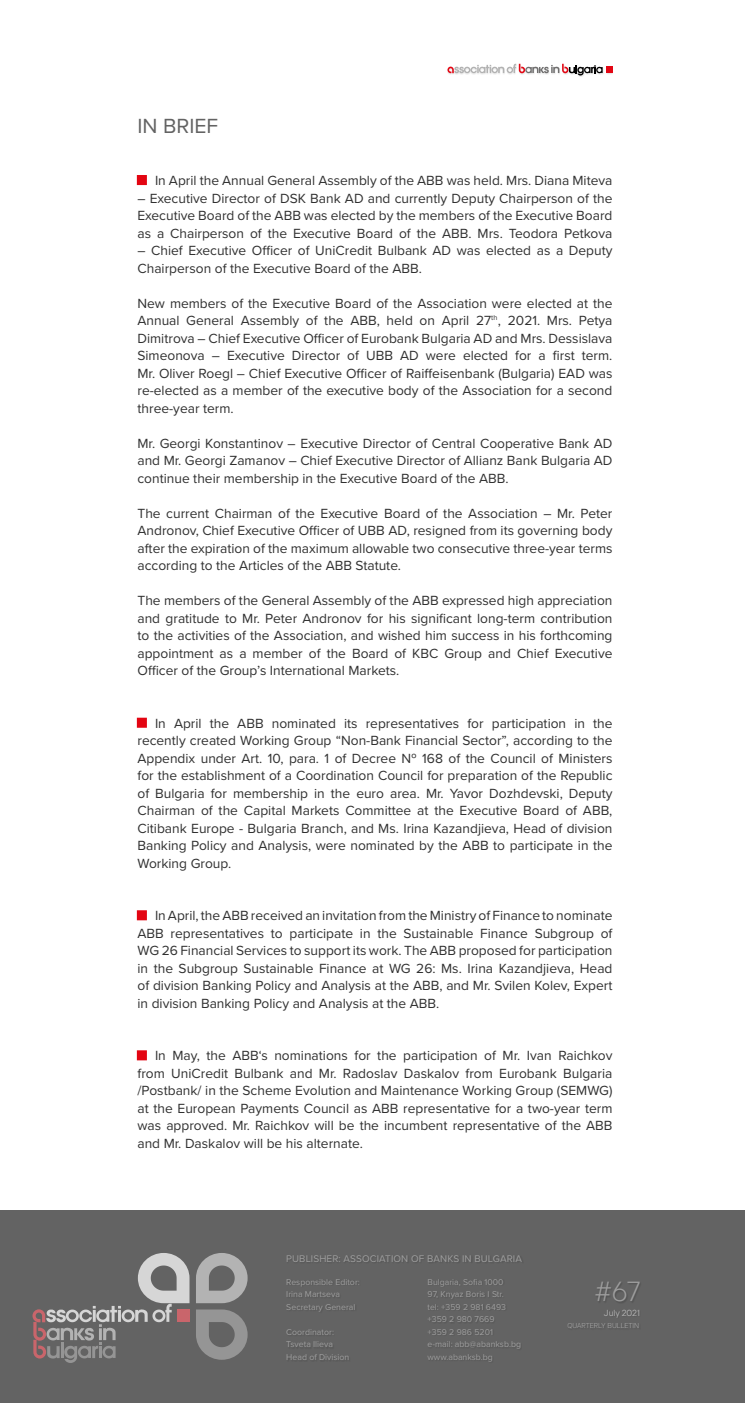
<style>
.page{position:relative;width:745px;height:1403px;background:#fff}
.page>*{position:absolute;margin:0;border:0;box-sizing:border-box;transform-origin:0 0}
.t1{font:300 27.5px "TT Interphases";color:#9e9e9e}
.Title_EN{font:21.25px "Proxima Nova";color:#636363}
.News_BG___P{font:13.75px/17.5px "Proxima Nova";color:#303030;text-align:justify}
.t2{font:10px "Proxima Nova";letter-spacing:.01em;color:#9e9e9e}
.t3{font:8.75px/12.5px "Proxima Nova";color:#9e9e9e}
.t4{font:8.75px "TT Interphases";color:#b2b2b2}
.t5{font:300 7px "TT Interphases";color:#b2b2b2}
.s1{font-size:13.25px;color:#e30512}
</style>
<div class="page">
<svg style="left:448px;top:64px;width:164px;height:11px"></svg>
<div style="left:0;top:1209px;width:745px;height:193px;background:#636363"></div>
<svg style="left:196px;top:1253px;width:52px;height:50px"></svg>
<svg style="left:196px;top:1309px;width:52px;height:50px"></svg>
<svg style="left:32px;top:1253px;width:158px;height:109px"></svg>
<div style="left:604px;top:1309px;width:37px;height:10px;background:#5f5f5f"></div>
<div style="left:567px;top:1323px;width:74px;height:7px;background:#5f5f5f"></div>
<div style="left:287px;top:1254px;width:237px;height:10px;background:#5f5f5f"></div>
<h1 class="Title_EN" style="left:138px;top:110px;width:82px">IN BRIEF</h1>
<p class="News_BG___P" style="left:138px;top:171px;width:476px"><span class="s1">■</span> In April the Annual General Assembly of the ABB was held. Mrs. Diana Miteva</p>
<p class="News_BG___P" style="left:138px;top:189px;width:477px">– Executive Director of DSK Bank AD and currently Deputy Chairperson of the Executive Board of the ABB was elected by the members of the Executive Board as a Chairperson of the Executive Board of the ABB. Mrs. Teodora Petkova</p>
<p class="News_BG___P" style="left:138px;top:241px;width:476px">– Chief Executive Officer of UniCredit Bulbank AD was elected as a Deputy<br>Chairperson of the Executive Board of the ABB.</p>
<p class="News_BG___P" style="left:138px;top:294px;width:477px">New members of the Executive Board of the Association were elected at the Annual General Assembly of the ABB, held on April 27<sup>th</sup>, 2021. Mrs. Petya Dimitrova – Chief Executive Officer of Eurobank Bulgaria AD and Mrs. Dessislava Simeonova – Executive Director of UBB AD were elected for a first term.<br>Mr. Oliver Roegl – Chief Executive Officer of Raiffeisenbank (Bulgaria) EAD was re-elected as a member of the executive body of the Association for a second three-year term.</p>
<p class="News_BG___P" style="left:138px;top:434px;width:477px">Mr. Georgi Konstantinov – Executive Director of Central Cooperative Bank AD and Mr. Georgi Zamanov – Chief Executive Director of Allianz Bank Bulgaria AD continue their membership in the Executive Board of the ABB.</p>
<p class="News_BG___P" style="left:138px;top:504px;width:477px">The current Chairman of the Executive Board of the Association – Mr. Peter Andronov, Chief Executive Officer of UBB AD, resigned from its governing body after the expiration of the maximum allowable two consecutive three-year terms according to the Articles of the ABB Statute.</p>
<p class="News_BG___P" style="left:138px;top:591px;width:477px">The members of the General Assembly of the ABB expressed high appreciation and gratitude to Mr. Peter Andronov for his significant long-term contribution to the activities of the Association, and wished him success in his forthcoming appointment as a member of the Board of KBC Group and Chief Executive Officer of the Group’s International Markets.</p>
<p class="News_BG___P" style="left:138px;top:714px;width:477px"><span class="s1">■</span> In April the ABB nominated its representatives for participation in the recently created Working Group “Non-Bank Financial Sector”, according to the Appendix under Art. 10, para. 1 of Decree № 168 of the Council of Ministers for the establishment of a Coordination Council for preparation of the Republic of Bulgaria for membership in the euro area. Mr. Yavor Dozhdevski, Deputy Chairman of the Capital Markets Committee at the Executive Board of ABB, Citibank Europe - Bulgaria Branch, and Ms. Irina Kazandjieva, Head of division Banking Policy and Analysis, were nominated by the ABB to participate in the Working Group.</p>
<p class="News_BG___P" style="left:138px;top:906px;width:477px"><span class="s1">■</span> In April, the ABB received an invitation from the Ministry of Finance to nominate ABB representatives to participate in the Sustainable Finance Subgroup of WG 26 Financial Services to support its work. The ABB proposed for participation in the Subgroup Sustainable Finance at WG 26: Ms. Irina Kazandjieva, Head of division Banking Policy and Analysis at the ABB, and Mr. Svilen Kolev, Expert in division Banking Policy and Analysis at the ABB.</p>
<p class="News_BG___P" style="left:138px;top:1046px;width:477px"><span class="s1">■</span> In May, the ABB‘s nominations for the participation of Mr. Ivan Raichkov from UniCredit Bulbank and Mr. Radoslav Daskalov from Eurobank Bulgaria /Postbank/ in the Scheme Evolution and Maintenance Working Group (SEMWG) at the European Payments Council as ABB representative for a two-year term was approved. Mr. Raichkov will be the incumbent representative of the ABB and Mr. Daskalov will be his alternate.</p>
<p class="t2" style="left:286px;top:1251px;width:237px">PUBLISHER: ASSOCIATION OF BANKS IN BULGARIA</p>
<p class="t3" style="left:286px;top:1275px;width:75px">Responsible Editor:<br>Irina Martseva<br>Secretary General</p>
<p class="t3" style="left:286px;top:1325px;width:65px">Coordinator:<br>Tsveta Ilieva<br>Head of Division</p>
<p class="t3" style="left:428px;top:1275px;width:95px">Bulgaria, Sofia 1000<br>97, Knyaz Boris I Str.<br>tel: +359 2 981 6493 +359 2 980 7669<br>+359 2 986 5201<br>e-mail: abb@abanksb.bg www.abanksb.bg</p>
<h1 class="t1" style="left:595px;top:1274px;width:47px">#67</h1>
<p class="t4" style="left:604px;top:1307px;width:38px">July 2021</p>
<p class="t5" style="left:567px;top:1321px;width:74px">QUARTERLY BULLETIN</p>
</div>
